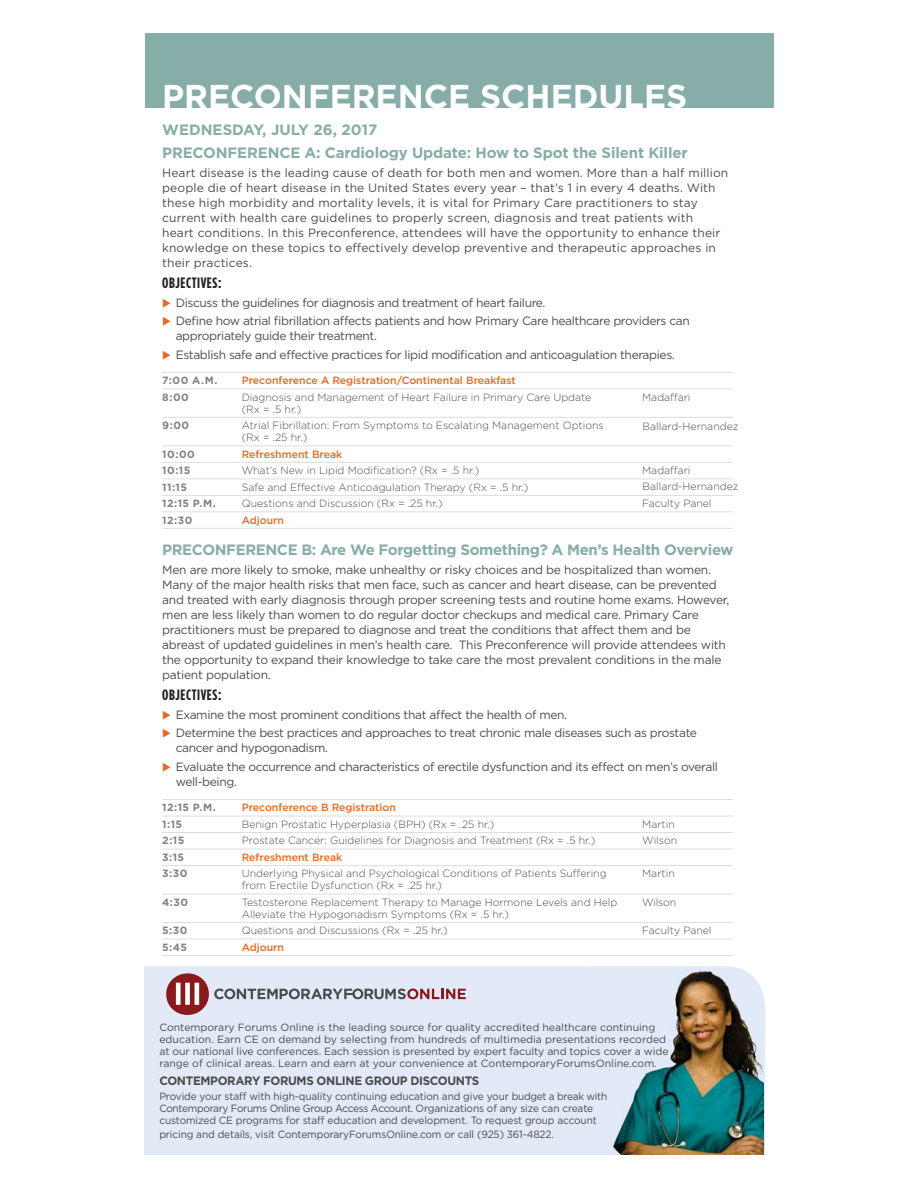
<style>
.page{position:relative;width:918px;height:1188px;background:#fff}
.page>*{position:absolute;margin:0;border:0;box-sizing:border-box;transform-origin:0 0}
.t1{font:700 33px "Gotham";color:#fff}
.t2{font:700 15px/23.2px "Gotham";letter-spacing:-.025em;color:#86ada7}
.t3{font:700 15px "Gotham Condensed";letter-spacing:.04em;color:#231f20}
.t4{font:700 12.15px "Gotham";letter-spacing:-.03em;color:#4c4c4e;scale:.96 1}
.t5{font:12px/15px "Gotham";letter-spacing:-.02em;color:#4c4c4e}
.t6{font:12px/15px "Gotham";letter-spacing:.01em;color:#4c4c4e}
.t7{font:300 10.5px/12px "Gotham";color:#4c4c4e}
.t8{font:10.5px/12px "Gotham";letter-spacing:-.01em;color:#4c4c4e}
.t9{font:10.5px/12px "Gotham";letter-spacing:-.01em;color:#4c4c4e;scale:.96 1}
.t10{font:500 10.5px "Gotham";color:#e6691f}
.t11{font:700 10.5px "Gotham";letter-spacing:.045em;color:#808285}
</style>
<div class="page">
<div style="left:145px;top:33px;width:628px;height:75px;background:#86ada7"></div>
<hr style="left:162px;top:372px;width:571px;height:1px;background:#dcddde">
<hr style="left:162px;top:389px;width:571px;height:1px;background:#dcddde">
<hr style="left:162px;top:417px;width:571px;height:1px;background:#dcddde">
<hr style="left:162px;top:446px;width:571px;height:1px;background:#dcddde">
<hr style="left:162px;top:462px;width:571px;height:1px;background:#dcddde">
<hr style="left:162px;top:479px;width:571px;height:1px;background:#dcddde">
<hr style="left:162px;top:495px;width:571px;height:1px;background:#dcddde">
<hr style="left:162px;top:512px;width:571px;height:1px;background:#dcddde">
<hr style="left:162px;top:528px;width:571px;height:1px;background:#dcddde">
<hr style="left:162px;top:799px;width:571px;height:1px;background:#dcddde">
<hr style="left:162px;top:816px;width:571px;height:1px;background:#dcddde">
<hr style="left:162px;top:832px;width:571px;height:1px;background:#dcddde">
<hr style="left:162px;top:849px;width:571px;height:1px;background:#dcddde">
<hr style="left:162px;top:865px;width:571px;height:1px;background:#dcddde">
<hr style="left:162px;top:894px;width:571px;height:1px;background:#dcddde">
<hr style="left:162px;top:922px;width:571px;height:1px;background:#dcddde">
<hr style="left:162px;top:939px;width:571px;height:1px;background:#dcddde">
<hr style="left:162px;top:955px;width:571px;height:1px;background:#dcddde">
<div style="left:145px;top:966px;width:620px;height:189px;background:#e2eaf7"></div>
<img style="left:588px;top:966px;width:176px;height:189px">
<svg style="left:166px;top:973px;width:300px;height:42px;background:#cbc5d0"></svg>
<hr style="left:195px;top:983px;width:4px;height:22px;background:#fff">
<div style="left:185px;top:983px;width:5px;height:22px;background:#fff"></div>
<div style="left:176px;top:983px;width:5px;height:22px;background:#fff"></div>
<p class="t1" style="left:162px;top:85px;width:527px">PRECONFERENCE SCHEDULES</p>
<p class="t2" style="left:162px;top:119px;width:527px">WEDNESDAY, JULY 26, 2017<br>PRECONFERENCE A: Cardiology Update: How to Spot the Silent Killer</p>
<p class="t6" style="left:162px;top:166px;width:568px">Heart disease is the leading cause of death for both men and women. More than a half million people die of heart disease in the United States every year – that’s 1 in every 4 deaths. With these high morbidity and mortality levels, it is vital for Primary Care practitioners to stay current with health care guidelines to properly screen, diagnosis and treat patients with<br>heart conditions. In this Preconference, attendees will have the opportunity to enhance their knowledge on these topics to effectively develop preventive and therapeutic approaches in their practices.</p>
<p class="t3" style="left:162px;top:278px;width:61px">OBJECTIVES:</p>
<p class="t5" style="left:176px;top:294px;width:516px;line-height:18.5px">Discuss the guidelines for diagnosis and treatment of heart failure.<br>Define how atrial fibrillation affects patients and how Primary Care healthcare providers can</p>
<p class="t5" style="left:176px;top:328px;width:501px;line-height:18.5px">appropriately guide their treatment.<br>Establish safe and effective practices for lipid modification and anticoagulation therapies.</p>
<p class="t11" style="left:162px;top:377px;width:57px">7:00 A.M.</p>
<p class="t10" style="left:242px;top:377px;width:276px">Preconference A Registration/Continental Breakfast</p>
<p class="t11" style="left:162px;top:393px;width:28px">8:00</p>
<p class="t7" style="left:242px;top:392px;width:351px">Diagnosis and Management of Heart Failure in Primary Care Update (Rx = .5 hr.)</p>
<p class="t7" style="left:642px;top:392px;width:50px">Madaffari</p>
<p class="t11" style="left:162px;top:422px;width:29px">9:00</p>
<p class="t7" style="left:242px;top:420px;width:364px">Atrial Fibrillation: From Symptoms to Escalating Management Options (Rx = .25 hr.)</p>
<p class="t11" style="left:162px;top:450px;width:34px">10:00</p>
<p class="t10" style="left:242px;top:450px;width:102px">Refreshment Break</p>
<p class="t11" style="left:162px;top:467px;width:30px">10:15</p>
<p class="t7" style="left:242px;top:465px;width:239px">What’s New in Lipid Modification? (Rx = .5 hr.)</p>
<p class="t7" style="left:642px;top:465px;width:50px">Madaffari</p>
<p class="t11" style="left:162px;top:483px;width:26px">11:15</p>
<p class="t7" style="left:242px;top:482px;width:288px">Safe and Effective Anticoagulation Therapy (Rx = .5 hr.)</p>
<p class="t11" style="left:162px;top:500px;width:55px">12:15 P.M.</p>
<p class="t7" style="left:242px;top:498px;width:202px">Questions and Discussion (Rx = .25 hr.)</p>
<p class="t7" style="left:642px;top:498px;width:71px">Faculty Panel</p>
<p class="t11" style="left:162px;top:516px;width:32px">12:30</p>
<p class="t10" style="left:242px;top:516px;width:44px">Adjourn</p>
<p class="t2" style="left:162px;top:540px;width:573px">PRECONFERENCE B: Are We Forgetting Something? A Men’s Health Overview</p>
<p class="t5" style="left:162px;top:563px;width:569px">Men are more likely to smoke, make unhealthy or risky choices and be hospitalized than women.<br>Many of the major health risks that men face, such as cancer and heart disease, can be prevented and treated with early diagnosis through proper screening tests and routine home exams. However, men are less likely than women to do regular doctor checkups and medical care. Primary Care practitioners must be prepared to diagnose and treat the conditions that affect them and be abreast of updated guidelines in men’s health care. This Preconference will provide attendees with the opportunity to expand their knowledge to take care the most prevalent conditions in the male patient population.</p>
<p class="t3" style="left:162px;top:690px;width:61px">OBJECTIVES:</p>
<p class="t5" style="left:176px;top:706px;width:523px;line-height:18.5px">Examine the most prominent conditions that affect the health of men.<br>Determine the best practices and approaches to treat chronic male diseases such as prostate</p>
<p class="t5" style="left:176px;top:740px;width:544px;line-height:18.5px">cancer and hypogonadism.<br>Evaluate the occurrence and characteristics of erectile dysfunction and its effect on men’s overall</p>
<p class="t5" style="left:176px;top:775px;width:63px">well-being.</p>
<p class="t11" style="left:162px;top:804px;width:55px">12:15 P.M.</p>
<p class="t10" style="left:242px;top:804px;width:156px">Preconference B Registration</p>
<p class="t11" style="left:162px;top:821px;width:21px">1:15</p>
<p class="t7" style="left:242px;top:819px;width:254px">Benign Prostatic Hyperplasia (BPH) (Rx = .25 hr.)</p>
<p class="t7" style="left:642px;top:819px;width:34px">Martin</p>
<p class="t11" style="left:162px;top:837px;width:24px">2:15</p>
<p class="t7" style="left:242px;top:836px;width:355px">Prostate Cancer: Guidelines for Diagnosis and Treatment (Rx = .5 hr.)</p>
<p class="t7" style="left:642px;top:836px;width:37px">Wilson</p>
<p class="t11" style="left:162px;top:854px;width:23px">3:15</p>
<p class="t10" style="left:242px;top:853px;width:102px">Refreshment Break</p>
<p class="t11" style="left:162px;top:870px;width:27px">3:30</p>
<p class="t7" style="left:242px;top:869px;width:366px">Underlying Physical and Psychological Conditions of Patients Suffering from Erectile Dysfunction (Rx = .25 hr.)</p>
<p class="t7" style="left:642px;top:869px;width:34px">Martin</p>
<p class="t11" style="left:162px;top:899px;width:27px">4:30</p>
<p class="t7" style="left:242px;top:897px;width:377px">Testosterone Replacement Therapy to Manage Hormone Levels and Help<br>Alleviate the Hypogonadism Symptoms (Rx = .5 hr.)</p>
<p class="t7" style="left:642px;top:897px;width:35px">Wilson</p>
<p class="t11" style="left:162px;top:927px;width:27px">5:30</p>
<p class="t7" style="left:242px;top:926px;width:208px">Questions and Discussions (Rx = .25 hr.)</p>
<p class="t7" style="left:642px;top:926px;width:71px">Faculty Panel</p>
<p class="t11" style="left:162px;top:944px;width:26px">5:45</p>
<p class="t10" style="left:242px;top:943px;width:44px">Adjourn</p>
<p class="t7" style="left:643px;top:422px;width:97px">Ballard-Hernandez</p>
<p class="t7" style="left:643px;top:482px;width:97px">Ballard-Hernandez</p>
<p class="t8" style="left:159px;top:1022px;width:511px">Contemporary Forums Online is the leading source for quality accredited healthcare continuing education. Earn CE on demand by selecting from hundreds of multimedia presentations recorded at our national live conferences. Each session is presented by expert faculty and topics cover a wide range of clinical areas. Learn and earn at your convenience at ContemporaryForumsOnline.com.</p>
<p class="t4" style="left:159px;top:1076px;width:335px">CONTEMPORARY FORUMS ONLINE GROUP DISCOUNTS</p>
<p class="t9" style="left:159px;top:1091px;width:468px">Provide your staff with high-quality continuing education and give your budget a break with<br>Contemporary Forums Online Group Access Account. Organizations of any size can create customized CE programs for staff education and development. To request group account</p>
<p class="t9" style="left:159px;top:1129px;width:413px">pricing and details, visit ContemporaryForumsOnline.com or call (925) 361-4822.</p>
</div>
